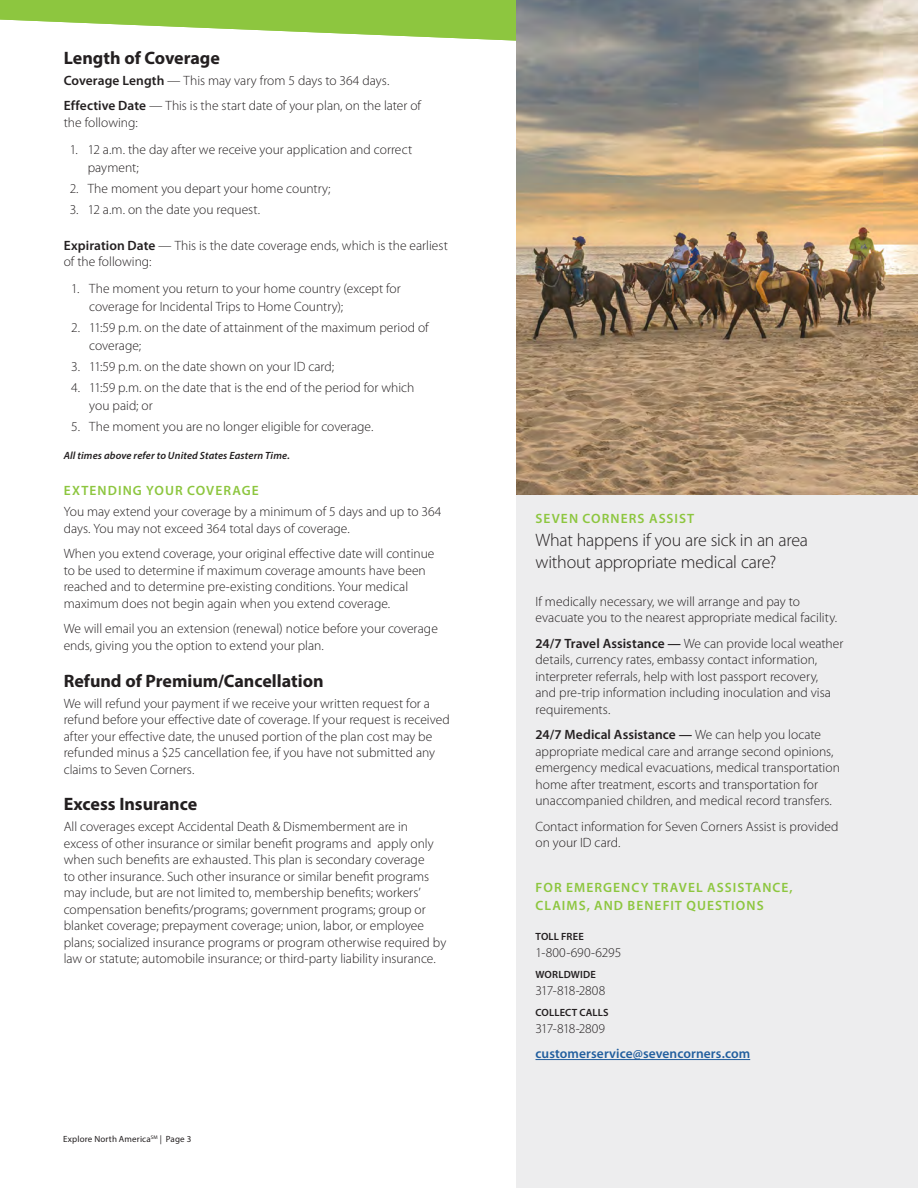
<style>
.page{position:relative;width:918px;height:1188px;background:#fff}
.page>*{position:absolute;margin:0;border:0;box-sizing:border-box;transform-origin:0 0}
.t1{font:300 18px/22.5px "Myriad Pro";letter-spacing:-.015em;color:#231f20}
.t2{font:700 18px "Myriad Pro";color:#231f20}
.t3{font:300 13.5px/16.5px "Myriad Pro";color:#231f20}
.t4{font:600 13.5px/18px "Myriad Pro";letter-spacing:.08em;color:#8dc63f}
.t5{font:600 13.5px "Myriad Pro";letter-spacing:.005em;color:#215e9e}
.t6{font:300 13.5px "Myriad Pro";letter-spacing:-.045em;color:#231f20}
.t7{font:italic 600 10.5px "Myriad Pro";letter-spacing:.015em;color:#231f20}
.t8{font:600 10.5px "Myriad Pro";letter-spacing:.015em;color:#231f20}
.t9{font:9px "Myriad Pro";letter-spacing:.02em;color:#231f20}
.s1{font-weight:600}
</style>
<div class="page">
<svg style="left:0;top:0;width:516px;height:41px;fill:#8dc63f"></svg>
<div style="left:516px;top:0;width:402px;height:1188px;background:#ededee"></div>
<img style="left:516px;top:0;width:402px;height:495px">
<hr style="left:536px;top:1059px;width:214px;height:1px;background:#215e9e">
<h1 class="t2" style="left:64px;top:46px;width:158px">Length of Coverage</h1>
<p class="t3" style="left:64px;top:68px;width:359px;line-height:25.5px"><span class="s1">Coverage Length</span> — This may vary from 5 days to 364 days.<br><span class="s1">Effective Date</span> — This is the start date of your plan, on the later of</p>
<p class="t3" style="left:64px;top:114px;width:76px">the following:</p>
<p class="t3" style="left:88px;top:140px;width:326px;line-height:18px;text-indent:-18px">1. 12 a.m. the day after we receive your application and correct payment;</p>
<p class="t3" style="left:70px;top:180px;width:262px">2. The moment you depart your home country;</p>
<p class="t3" style="left:70px;top:201px;width:192px">3. 12 a.m. on the date you request.</p>
<p class="t3" style="left:64px;top:237px;width:386px"><span class="s1">Expiration Date</span> — This is the date coverage ends, which is the earliest of the following:</p>
<p class="t3" style="left:89px;top:280px;width:313px;line-height:18px;text-indent:-18px">1. The moment you return to your home country (except for coverage for Incidental Trips to Home Country);</p>
<p class="t3" style="left:89px;top:319px;width:341px;line-height:18px;text-indent:-18px">2. 11:59 p.m. on the date of attainment of the maximum period of coverage;</p>
<p class="t3" style="left:71px;top:359px;width:264px">3. 11:59 p.m. on the date shown on your ID card;</p>
<p class="t3" style="left:89px;top:379px;width:327px;line-height:18px;text-indent:-18px">4. 11:59 p.m. on the date that is the end of the period for which you paid; or</p>
<p class="t3" style="left:71px;top:419px;width:304px">5. The moment you are no longer eligible for coverage.</p>
<p class="t7" style="left:64px;top:449px;width:228px">All times above refer to United States Eastern Time.</p>
<p class="t4" style="left:64px;top:482px;width:196px">EXTENDING YOUR COVERAGE</p>
<p class="t3" style="left:64px;top:504px;width:379px">You may extend your coverage by a minimum of 5 days and up to 364 days. You may not exceed 364 total days of coverage.</p>
<p class="t3" style="left:64px;top:546px;width:372px">When you extend coverage, your original effective date will continue to be used to determine if maximum coverage amounts have been reached and to determine pre-existing conditions. Your medical maximum does not begin again when you extend coverage.</p>
<p class="t3" style="left:64px;top:621px;width:376px">We will email you an extension (renewal) notice before your coverage ends, giving you the option to extend your plan.</p>
<h1 class="t2" style="left:64px;top:669px;width:261px">Refund of Premium/Cancellation</h1>
<p class="t3" style="left:64px;top:695px;width:388px">We will refund your payment if we receive your written request for a refund before your effective date of coverage. If your request is received after your effective date, the unused portion of the plan cost may be refunded minus a $25 cancellation fee, if you have not submitted any claims to Seven Corners.</p>
<h1 class="t2" style="left:64px;top:792px;width:135px">Excess Insurance</h1>
<p class="t3" style="left:64px;top:819px;width:384px">All coverages except Accidental Death &amp; Dismemberment are in excess of other insurance or similar benefit programs and apply only when such benefits are exhausted. This plan is secondary coverage<br>to other insurance. Such other insurance or similar benefit programs may include, but are not limited to, membership benefits; workers’ compensation benefits/programs; government programs; group or blanket coverage; prepayment coverage; union, labor, or employee plans; socialized insurance programs or program otherwise required by law or statute; automobile insurance; or third-party liability insurance.</p>
<p class="t9" style="left:63px;top:1134px;width:130px">Explore North America<sup>SM</sup> | Page 3</p>
<p class="t4" style="left:536px;top:509px;width:160px">SEVEN CORNERS ASSIST</p>
<h1 class="t1" style="left:536px;top:529px;width:274px">What happens if you are sick in an area without appropriate medical care?</h1>
<p class="t3" style="left:536px;top:593px;width:303px">If medically necessary, we will arrange and pay to evacuate you to the nearest appropriate medical facility.</p>
<p class="t3" style="left:536px;top:635px;width:309px"><span class="s1">24/7 Travel Assistance —</span> We can provide local weather details, currency rates, embassy contact information, interpreter referrals, help with lost passport recovery,<br>and pre-trip information including inoculation and visa requirements.</p>
<p class="t3" style="left:536px;top:727px;width:306px"><span class="s1">24/7 Medical Assistance —</span> We can help you locate appropriate medical care and arrange second opinions, emergency medical evacuations, medical transportation home after treatment, escorts and transportation for unaccompanied children, and medical record transfers.</p>
<p class="t3" style="left:536px;top:818px;width:305px">Contact information for Seven Corners Assist is provided on your ID card.</p>
<p class="t4" style="left:536px;top:878px;width:259px">FOR EMERGENCY TRAVEL ASSISTANCE,<br>CLAIMS, AND BENEFIT QUESTIONS</p>
<p class="t8" style="left:536px;top:930px;width:50px">TOLL FREE</p>
<p class="t3" style="left:536px;top:944px;width:87px">1-800-690-6295</p>
<p class="t8" style="left:536px;top:968px;width:62px">WORLDWIDE</p>
<p class="t6" style="left:536px;top:983px;width:71px">317-818-2808</p>
<p class="t8" style="left:536px;top:1006px;width:75px">COLLECT CALLS</p>
<p class="t6" style="left:536px;top:1021px;width:71px">317-818-2809</p>
<p class="t5" style="left:536px;top:1045px;width:216px">customerservice@sevencorners.com</p>
</div>
